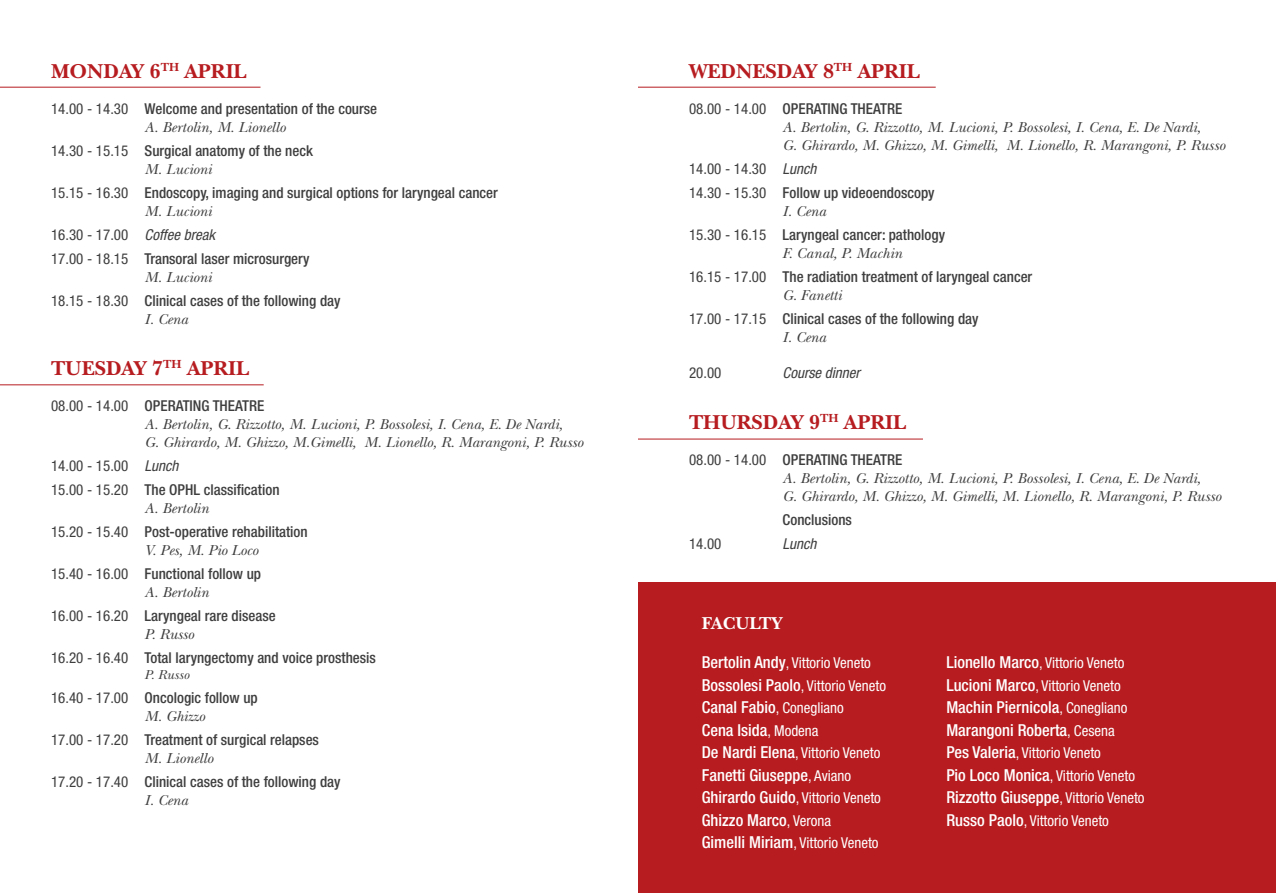
<style>
.page{position:relative;width:1276px;height:893px;background:#fff}
.page>*{position:absolute;margin:0;border:0;box-sizing:border-box;transform-origin:0 0}
.t1{font:700 21px "New Baskerville Std";color:#b61c20}
.t2{font:700 18px "New Baskerville Std";color:#fff}
.t3{font:500 condensed 16.5px/22.5px "Helvetica Neue LT Std";color:#fff}
.t4{font:500 condensed 15px/24px "Helvetica Neue LT Std";color:#3e3e3f}
.t5{font:italic 15px/18px "New Baskerville Std";color:#3e3e3f}
.t6{font:condensed 15px/22.5px "Helvetica Neue LT Std";color:#fff}
.t7{font:condensed 15px/24px "Helvetica Neue LT Std";color:#3e3e3f}
.t8{font:italic condensed 15px "Helvetica Neue LT Std";color:#3e3e3f}
.t9{font:italic 13.5px "New Baskerville Std";color:#3e3e3f}
.s1{font-weight:400}
.s2{font-weight:400;font-style:italic}
.s3{font-style:italic}
.s4{font-weight:500}
.s5{font-weight:500;font-size:16.5px}
.s6{font-weight:400;font-size:15px}
</style>
<div class="page">
<div style="left:638px;top:583px;width:638px;height:310px;background:#b61c20"></div>
<hr style="left:0;top:87px;width:260px;height:1px;background:#b61c20">
<hr style="left:0;top:384px;width:264px;height:1px;background:#b61c20">
<hr style="left:638px;top:87px;width:297px;height:1px;background:#b61c20">
<hr style="left:638px;top:439px;width:285px;height:1px;background:#b61c20">
<h1 class="t1" style="left:51px;top:59px;width:197px">MONDAY 6<sup>TH</sup> APRIL</h1>
<p class="t4" style="left:51px;top:97px;width:328px"><span class="s1">14.00 - 14.30</span> Welcome and presentation of the course</p>
<p class="t5" style="left:145px;top:118px;width:142px">A. Bertolin, M. Lionello</p>
<p class="t4" style="left:51px;top:139px;width:263px"><span class="s1">14.30 - 15.15</span> Surgical anatomy of the neck</p>
<p class="t5" style="left:145px;top:160px;width:69px">M. Lucioni</p>
<p class="t4" style="left:51px;top:181px;width:448px"><span class="s1">15.15 - 16.30</span> Endoscopy, imaging and surgical options for laryngeal cancer</p>
<p class="t5" style="left:145px;top:202px;width:69px">M. Lucioni</p>
<p class="t4" style="left:51px;top:223px;width:260px"><span class="s1">16.30 - 17.00</span> <span class="s2">Coffee break<br></span><span class="s1">17.00 - 18.15</span> Transoral laser microsurgery</p>
<p class="t5" style="left:145px;top:268px;width:69px">M. Lucioni</p>
<p class="t4" style="left:51px;top:289px;width:291px"><span class="s1">18.15 - 18.30</span> Clinical cases of the following day</p>
<p class="t5" style="left:145px;top:310px;width:45px">I. Cena</p>
<h1 class="t1" style="left:51px;top:355px;width:200px">TUESDAY 7<sup>TH</sup> APRIL</h1>
<p class="t4" style="left:51px;top:393px;width:215px"><span class="s1">08.00 - 14.00</span> OPERATING THEATRE</p>
<p class="t5" style="left:145px;top:415px;width:440px">A. Bertolin, G. Rizzotto, M. Lucioni, P. Bossolesi, I. Cena, E. De Nardi,<br>G. Ghirardo, M. Ghizzo, M.Gimelli, M. Lionello, R. Marangoni, P. Russo</p>
<p class="t7" style="left:51px;top:453px;width:230px">14.00 - 15.00 <span class="s3">Lunch<br></span>15.00 - 15.20 <span class="s4">The OPHL classification</span></p>
<p class="t5" style="left:145px;top:499px;width:66px">A. Bertolin</p>
<p class="t4" style="left:51px;top:519px;width:258px"><span class="s1">15.20 - 15.40</span> Post-operative rehabilitation</p>
<p class="t5" style="left:145px;top:541px;width:115px">V. Pes, M. Pio Loco</p>
<p class="t4" style="left:51px;top:561px;width:212px"><span class="s1">15.40 - 16.00</span> Functional follow up</p>
<p class="t5" style="left:145px;top:583px;width:66px">A. Bertolin</p>
<p class="t4" style="left:51px;top:603px;width:226px"><span class="s1">16.00 - 16.20</span> Laryngeal rare disease</p>
<p class="t5" style="left:145px;top:625px;width:51px">P. Russo</p>
<p class="t4" style="left:51px;top:645px;width:326px"><span class="s1">16.20 - 16.40</span> Total laryngectomy and voice prosthesis</p>
<p class="t9" style="left:145px;top:666px;width:46px">P. Russo</p>
<p class="t4" style="left:51px;top:685px;width:208px"><span class="s1">16.40 - 17.00</span> Oncologic follow up</p>
<p class="t5" style="left:145px;top:707px;width:62px">M. Ghizzo</p>
<p class="t4" style="left:51px;top:727px;width:269px"><span class="s1">17.00 - 17.20</span> Treatment of surgical relapses</p>
<p class="t5" style="left:145px;top:749px;width:70px">M. Lionello</p>
<p class="t4" style="left:51px;top:769px;width:291px"><span class="s1">17.20 - 17.40</span> Clinical cases of the following day</p>
<p class="t5" style="left:145px;top:791px;width:45px">I. Cena</p>
<h1 class="t1" style="left:689px;top:59px;width:232px">WEDNESDAY 8<sup>TH</sup> APRIL</h1>
<p class="t4" style="left:689px;top:97px;width:215px"><span class="s1">08.00 - 14.00</span> OPERATING THEATRE</p>
<p class="t5" style="left:782px;top:118px;width:444px">A. Bertolin, G. Rizzotto, M. Lucioni, P. Bossolesi, I. Cena, E. De Nardi,<br>G. Ghirardo, M. Ghizzo, M. Gimelli, M. Lionello, R. Marangoni, P. Russo</p>
<p class="t7" style="left:689px;top:157px;width:247px">14.00 - 14.30 <span class="s3">Lunch<br></span>14.30 - 15.30 <span class="s4">Follow up videoendoscopy</span></p>
<p class="t5" style="left:782px;top:202px;width:45px">I. Cena</p>
<p class="t4" style="left:689px;top:223px;width:257px"><span class="s1">15.30 - 16.15</span> Laryngeal cancer: pathology</p>
<p class="t5" style="left:782px;top:244px;width:121px">F. Canal, P. Machin</p>
<p class="t4" style="left:689px;top:265px;width:345px"><span class="s1">16.15 - 17.00</span> The radiation treatment of laryngeal cancer</p>
<p class="t5" style="left:782px;top:286px;width:61px">G. Fanetti</p>
<p class="t4" style="left:689px;top:307px;width:291px"><span class="s1">17.00 - 17.15</span> Clinical cases of the following day</p>
<p class="t5" style="left:782px;top:328px;width:45px">I. Cena</p>
<p class="t7" style="left:689px;top:361px;width:34px">20.00</p>
<p class="t8" style="left:782px;top:364px;width:79px">Course dinner</p>
<h1 class="t1" style="left:689px;top:409px;width:219px">THURSDAY 9<sup>TH</sup> APRIL</h1>
<p class="t4" style="left:689px;top:447px;width:215px"><span class="s1">08.00 - 14.00</span> OPERATING THEATRE</p>
<p class="t5" style="left:782px;top:469px;width:440px">A. Bertolin, G. Rizzotto, M. Lucioni, P. Bossolesi, I. Cena, E. De Nardi,<br>G. Ghirardo, M. Ghizzo, M. Gimelli, M. Lionello, R. Marangoni, P. Russo</p>
<p class="t4" style="left:782px;top:507px;width:71px">Conclusions</p>
<p class="t7" style="left:689px;top:531px;width:34px">14.00</p>
<p class="t8" style="left:782px;top:535px;width:35px">Lunch</p>
<p class="t2" style="left:702px;top:612px;width:82px">FACULTY</p>
<p class="t6" style="left:702px;top:652px;width:186px"><span class="s5">Bertolin Andy</span>, Vittorio Veneto<br><span class="s5">Bossolesi Paolo</span>, Vittorio Veneto<br><span class="s5">Canal Fabio</span>, Conegliano</p>
<p class="t3" style="left:702px;top:719px;width:118px">Cena Isida<span class="s6">, Modena</span></p>
<p class="t6" style="left:702px;top:742px;width:180px"><span class="s5">De Nardi Elena</span>, Vittorio Veneto</p>
<p class="t3" style="left:702px;top:764px;width:151px">Fanetti Giuseppe<span class="s6">, Aviano</span></p>
<p class="t6" style="left:702px;top:787px;width:181px"><span class="s5">Ghirardo Guido</span>, Vittorio Veneto</p>
<p class="t3" style="left:702px;top:809px;width:131px">Ghizzo Marco<span class="s6">, Verona</span></p>
<p class="t6" style="left:702px;top:832px;width:178px"><span class="s5">Gimelli Miriam</span>, Vittorio Veneto</p>
<p class="t6" style="left:946px;top:652px;width:179px"><span class="s5">Lionello Marco</span>, Vittorio Veneto<br><span class="s5">Lucioni Marco</span>, Vittorio Veneto</p>
<p class="t3" style="left:946px;top:696px;width:183px">Machin Piernicola<span class="s6">, Conegliano<br></span>Marangoni Roberta<span class="s6">, Cesena</span></p>
<p class="t6" style="left:946px;top:742px;width:190px"><span class="s5">Pes Valeria</span>, Vittorio Veneto<br><span class="s5">Pio Loco Monica</span>, Vittorio Veneto</p>
<p class="t3" style="left:946px;top:786px;width:200px">Rizzotto Giuseppe<span class="s6">, Vittorio Veneto</span></p>
<p class="t6" style="left:946px;top:809px;width:164px"><span class="s5">Russo Paolo</span>, Vittorio Veneto</p>
</div>
